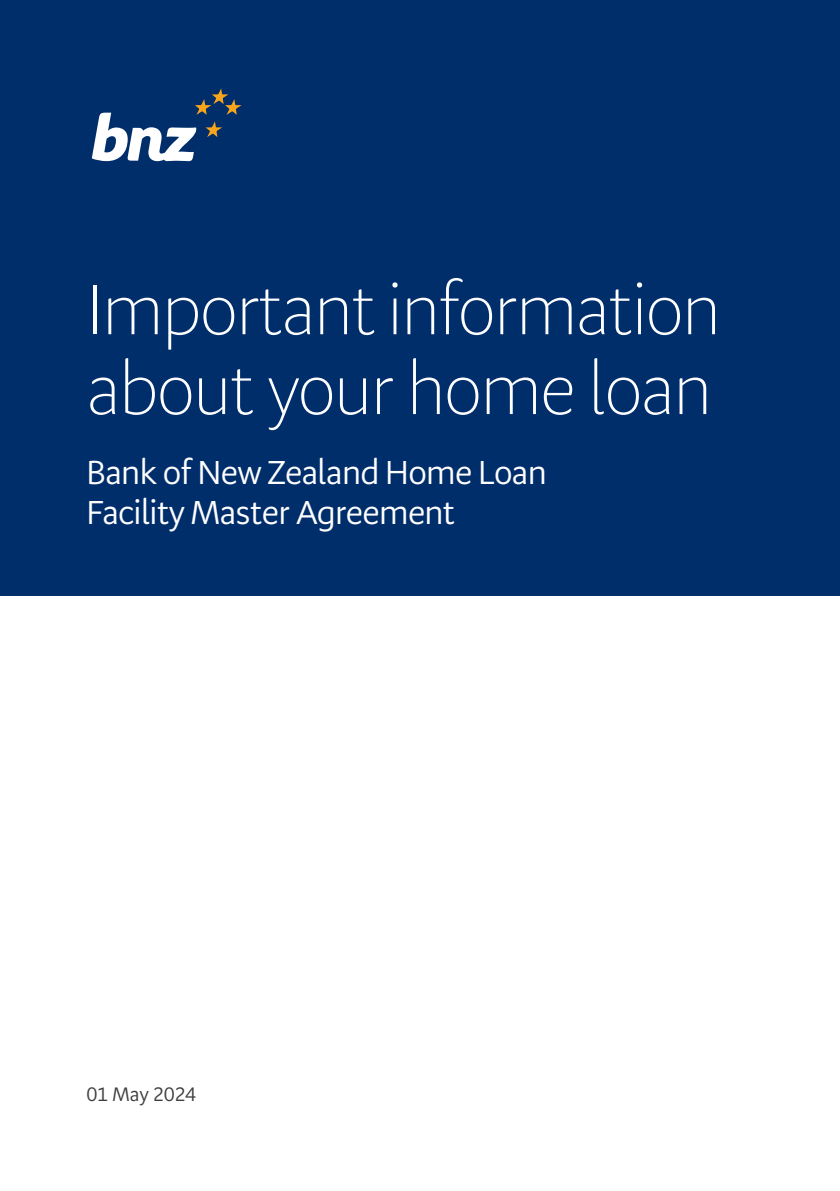
<style>
.page{position:relative;width:840px;height:1191px;background:#fff}
.page>*{position:absolute;margin:0;border:0;box-sizing:border-box;transform-origin:0 0}
.t1{font:300 72.2px/79.8px "Serrano Pro";letter-spacing:-.02em;color:#fff}
.t2{font:34px/40px "Serrano Pro";letter-spacing:-.02em;color:#fff}
.t3{font:20px "Serrano Pro";letter-spacing:-.015em;color:#3e3e3f}
</style>
<div class="page">
<div style="left:0;top:0;width:839px;height:595px;background:#002e6b"></div>
<svg style="left:92px;top:88px;width:149px;height:73px"></svg>
<p class="t1" style="left:87px;top:272px;width:635px">Important information about your home loan</p>
<p class="t2" style="left:87px;top:453px;width:461px">Bank of New Zealand Home Loan<br>Facility Master Agreement</p>
<p class="t3" style="left:87px;top:1083px;width:111px">01 May 2024</p>
</div>
